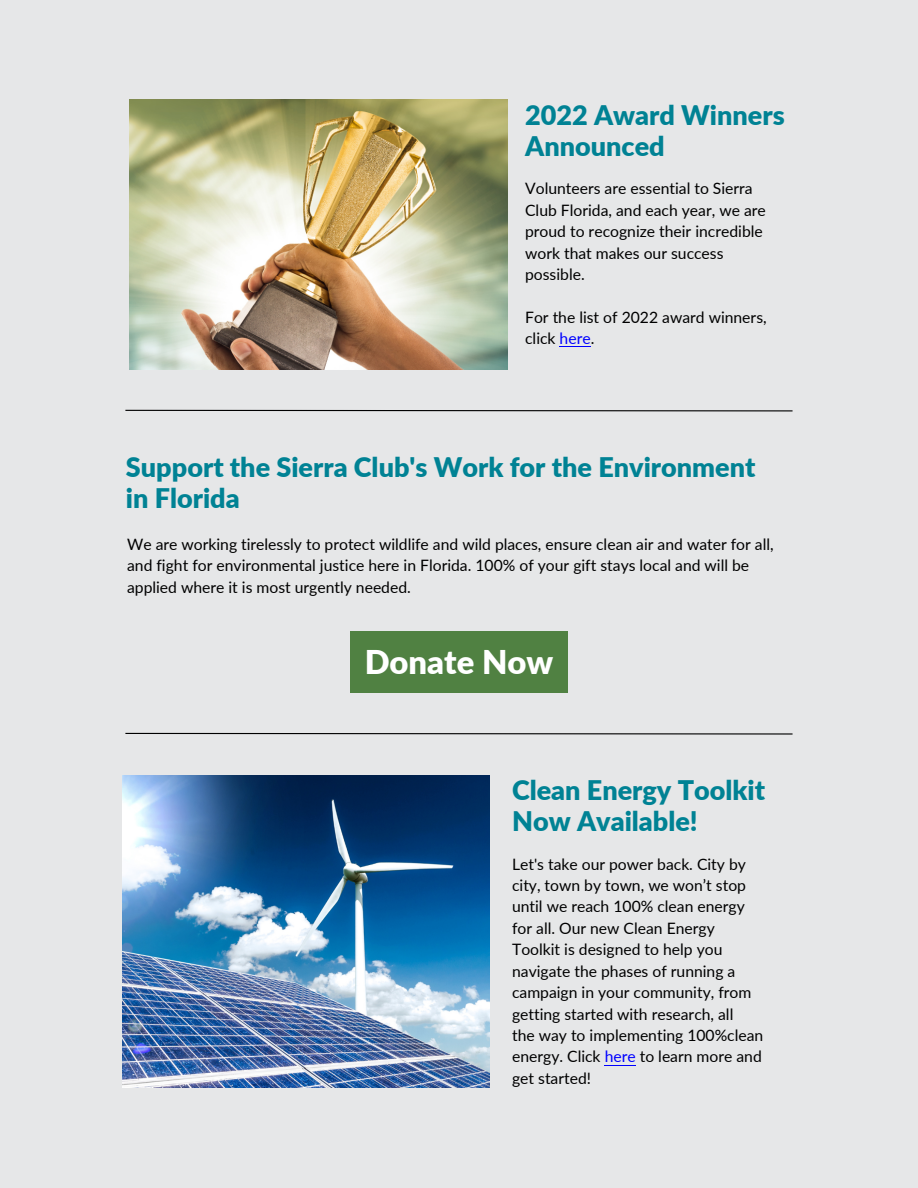
<style>
.page{position:relative;width:918px;height:1188px;background:#e6e7e8}
.page>*{position:absolute;margin:0;border:0;box-sizing:border-box;transform-origin:0 0}
.t1{font:900 32.7px "Lato";color:#fff}
.t2{font:900 27px/31.5px "Lato";color:#008294}
.t3{font:15.75px/21.5px "Lato";color:#000}
.s1{color:#00f}
</style>
<div class="page">
<svg style="left:125px;top:409px;width:668px;height:3px"></svg>
<img style="left:129px;top:100px;width:378px;height:270px">
<div style="left:350px;top:632px;width:218px;height:60px;background:#508142"></div>
<svg style="left:125px;top:732px;width:668px;height:3px"></svg>
<img style="left:122px;top:775px;width:368px;height:313px">
<hr style="left:560px;top:347px;width:31px;height:1px;background:#00f">
<hr style="left:605px;top:1065px;width:31px;height:1px;background:#00f">
<h2 class="t2" style="left:525px;top:98px;width:261px">2022 Award Winners<br>Announced</h2>
<p class="t3" style="left:525px;top:178px;width:242px">Volunteers are essential to Sierra<br>Club Florida, and each year, we are proud to recognize their incredible work that makes our success possible.</p>
<p class="t3" style="left:525px;top:306px;width:243px">For the list of 2022 award winners, click <span class="s1">here</span>.</p>
<h2 class="t2" style="left:126px;top:451px;width:631px">Support the Sierra Club's Work for the Environment in Florida</h2>
<p class="t3" style="left:127px;top:533px;width:648px">We are working tirelessly to protect wildlife and wild places, ensure clean air and water for all, and fight for environmental justice here in Florida. 100% of your gift stays local and will be applied where it is most urgently needed.</p>
<h1 class="t1" style="left:365px;top:642px;width:190px">Donate Now</h1>
<h2 class="t2" style="left:512px;top:774px;width:255px">Clean Energy Toolkit<br>Now Available!</h2>
<p class="t3" style="left:512px;top:853px;width:253px">Let's take our power back. City by city, town by town, we won’t stop until we reach 100% clean energy for all. Our new Clean Energy<br>Toolkit is designed to help you navigate the phases of running a campaign in your community, from getting started with research, all<br>the way to implementing 100%clean energy. Click <span class="s1">here</span> to learn more and get started!</p>
</div>
